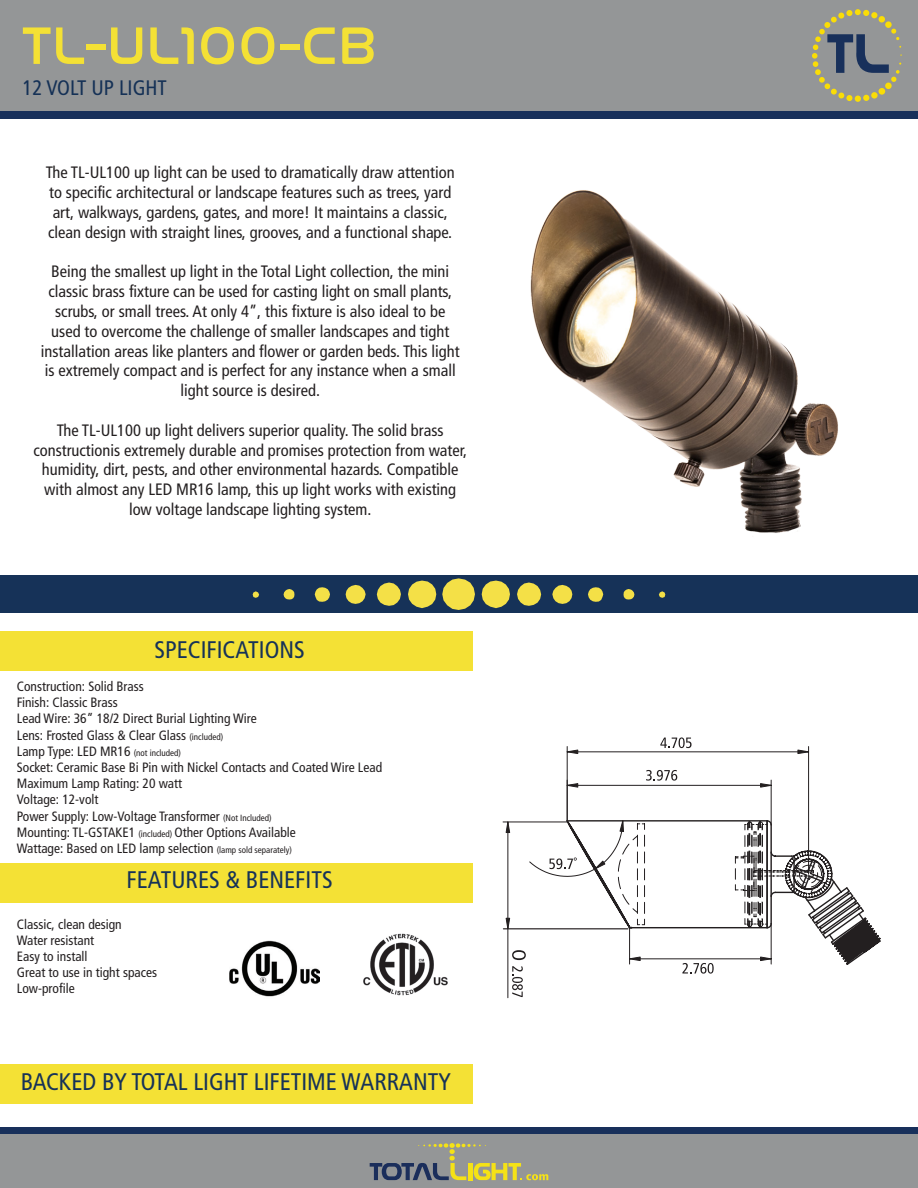
<style>
.page{position:relative;width:918px;height:1188px;background:#fff}
.page>*{position:absolute;margin:0;border:0;box-sizing:border-box;transform-origin:0 0}
.t1{font:54px "Nasalization Rg";color:#f4e135}
.t2{font:condensed 24px "Frutiger LT";color:#163258}
.t3{font:condensed 21px "Frutiger LT";color:#153156}
.t4{font:condensed 16.5px/19.8px "Frutiger LT";color:#231f20;text-align:center}
.t5{font:condensed 13.5px/16.2px "Frutiger LT";color:#231f20}
.s1{font-size:9px}
</style>
<div class="page">
<div style="left:0;top:1128px;width:918px;height:7px;background:#18305b"></div>
<div style="left:0;top:1134px;width:918px;height:54px;background:#949697"></div>
<svg style="left:370px;top:1143px;width:178px;height:37px"></svg>
<img style="left:530px;top:190px;width:308px;height:343px">
<div style="left:0;top:575px;width:918px;height:38px;background:#163258"></div>
<svg style="left:253px;top:591px;width:6px;height:7px"></svg>
<svg style="left:284px;top:589px;width:10px;height:11px"></svg>
<svg style="left:315px;top:587px;width:15px;height:15px"></svg>
<svg style="left:346px;top:585px;width:20px;height:19px"></svg>
<svg style="left:377px;top:583px;width:24px;height:23px"></svg>
<svg style="left:408px;top:581px;width:28px;height:27px"></svg>
<svg style="left:442px;top:578px;width:33px;height:32px"></svg>
<svg style="left:659px;top:591px;width:6px;height:7px"></svg>
<svg style="left:624px;top:589px;width:10px;height:11px"></svg>
<svg style="left:588px;top:587px;width:15px;height:15px"></svg>
<svg style="left:552px;top:585px;width:20px;height:19px"></svg>
<svg style="left:517px;top:583px;width:24px;height:23px"></svg>
<svg style="left:482px;top:581px;width:28px;height:27px"></svg>
<hr style="left:503px;top:928px;width:125px;height:1px;background:#231f20">
<hr style="left:503px;top:822px;width:64px;height:1px;background:#231f20">
<svg style="left:506px;top:737px;width:375px;height:261px"></svg>
<div style="left:0;top:0;width:918px;height:112px;background:#949697"></div>
<div style="left:0;top:112px;width:918px;height:7px;background:#18305b"></div>
<svg style="left:812px;top:9px;width:90px;height:93px"></svg>
<div style="left:0;top:631px;width:473px;height:40px;background:#f4e135"></div>
<div style="left:0;top:863px;width:473px;height:40px;background:#f4e135"></div>
<div style="left:0;top:1064px;width:473px;height:40px;background:#f4e135"></div>
<img style="left:230px;top:940px;width:89px;height:57px">
<img style="left:363px;top:933px;width:85px;height:63px">
<h1 class="t1" style="left:21px;top:-4px;width:357px">TL-UL100-CB</h1>
<p class="t3" style="left:22px;top:75px;width:146px">12 VOLT UP LIGHT</p>
<p class="t4" style="left:46px;top:163px;width:410px;text-align:left">The TL-UL100 up light can be used to dramatically draw attention to specific architectural or landscape features such as trees, yard art, walkways, gardens, gates, and more! It maintains a classic, clean design with straight lines, grooves, and a functional shape.</p>
<p class="t4" style="left:41px;top:262px;width:420px">Being the smallest up light in the Total Light collection, the mini classic brass fixture can be used for casting light on small plants, scrubs, or small trees. At only 4”, this fixture is also ideal to be used to overcome the challenge of smaller landscapes and tight installation areas like planters and flower or garden beds. This light is extremely compact and is perfect for any instance when a small light source is desired.</p>
<p class="t4" style="left:33px;top:420px;width:435px">The TL-UL100 up light delivers superior quality. The solid brass constructionis extremely durable and promises protection from water, humidity, dirt, pests, and other environmental hazards. Compatible with almost any LED MR16 lamp, this up light works with existing low voltage landscape lighting system.</p>
<h2 class="t2" style="left:155px;top:636px;width:152px">SPECIFICATIONS</h2>
<p class="t5" style="left:17px;top:678px;width:367px">Construction: Solid Brass<br>Finish: Classic Brass<br>Lead Wire: 36” 18/2 Direct Burial Lighting Wire<br>Lens: Frosted Glass &amp; Clear Glass <span class="s1">(included)<br></span>Lamp Type: LED MR16 <span class="s1">(not included)<br></span>Socket: Ceramic Base Bi Pin with Nickel Contacts and Coated Wire Lead Maximum Lamp Rating: 20 watt<br>Voltage: 12-volt<br>Power Supply: Low-Voltage Transformer <span class="s1">(Not Included)<br></span>Mounting: TL-GSTAKE1 <span class="s1">(included)</span> Other Options Available<br>Wattage: Based on LED lamp selection <span class="s1">(lamp sold separately)</span></p>
<h2 class="t2" style="left:127px;top:866px;width:208px">FEATURES &amp; BENEFITS</h2>
<p class="t5" style="left:17px;top:916px;width:142px">Classic, clean design<br>Water resistant<br>Easy to install<br>Great to use in tight spaces<br>Low-profile</p>
<h2 class="t2" style="left:21px;top:1068px;width:432px">BACKED BY TOTAL LIGHT LIFETIME WARRANTY</h2>
</div>
